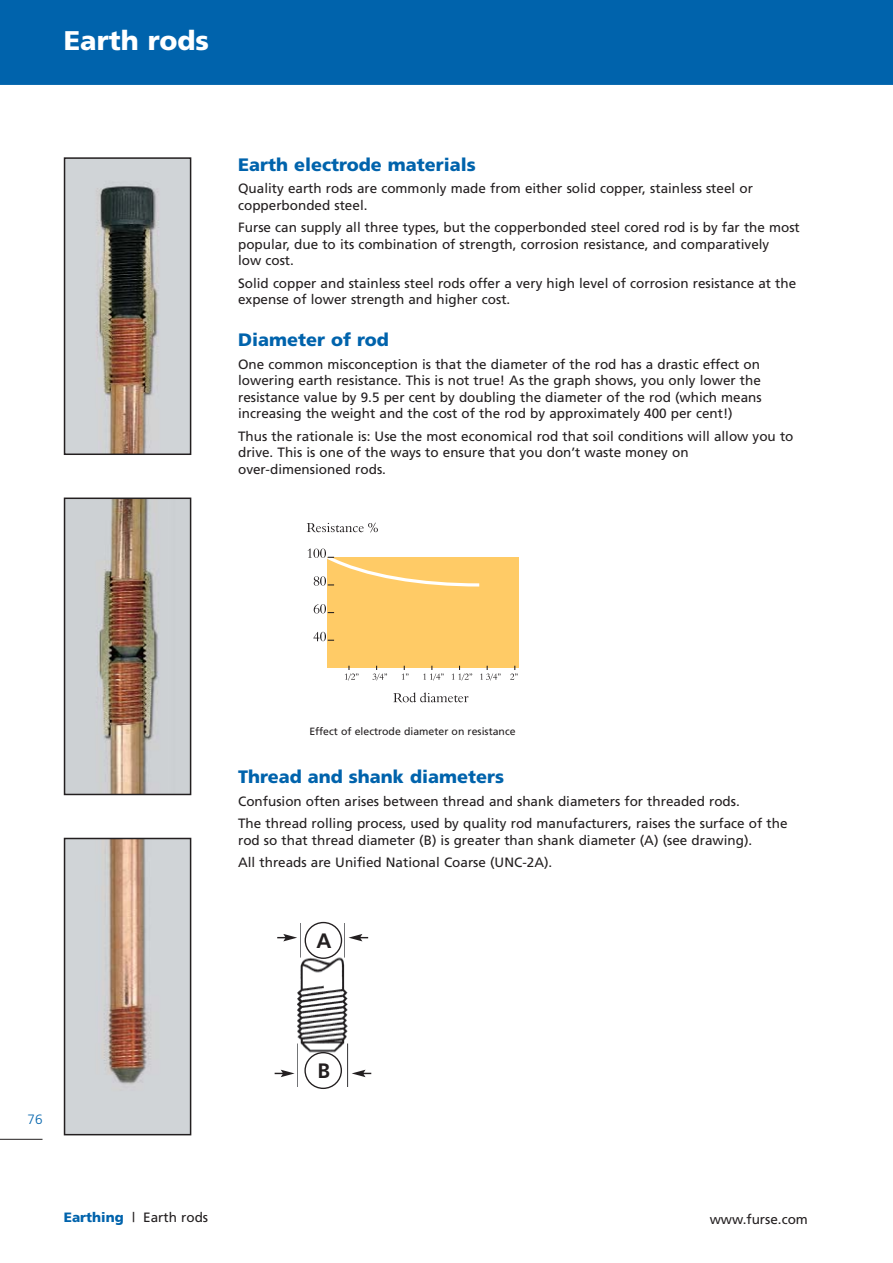
<style>
.page{position:relative;width:893px;height:1263px;background:#fff}
.page>*{position:absolute;margin:0;border:0;box-sizing:border-box;transform-origin:0 0}
.t1{font:900 27px "Frutiger";color:#fff}
.t2{font:700 20.85px "Frutiger";color:#231f20}
.t3{font:900 18px "Frutiger";color:#0063ac}
.t4{font:13.5px/16.5px "Frutiger";color:#231f20}
.t5{font:300 13.5px "Frutiger";color:#0063ac}
.t6{font:10.5px "Frutiger";color:#231f20}
.s1{font-weight:900;color:#0063ac}
</style>
<div class="page">
<div style="left:0;top:0;width:893px;height:85px;background:#0063ac"></div>
<hr style="left:0;top:1139px;width:43px;height:1px;background:#231f20">
<img style="left:67px;top:160px;width:121px;height:292px">
<div style="left:64px;top:157px;width:127px;height:298px;border:2px solid #231f20"></div>
<img style="left:67px;top:500px;width:121px;height:292px">
<div style="left:64px;top:497px;width:127px;height:298px;border:2px solid #231f20"></div>
<img style="left:67px;top:841px;width:121px;height:291px">
<div style="left:64px;top:838px;width:127px;height:297px;border:2px solid #231f20"></div>
<div style="left:328px;top:557px;width:191px;height:111px;background:#ffcb66"></div>
<svg style="left:308px;top:549px;width:172px;height:39px"></svg>
<svg style="left:314px;top:604px;width:21px;height:10px"></svg>
<svg style="left:313px;top:632px;width:22px;height:9px"></svg>
<svg style="left:345px;top:665px;width:14px;height:15px"></svg>
<svg style="left:372px;top:665px;width:15px;height:15px"></svg>
<svg style="left:402px;top:665px;width:7px;height:15px"></svg>
<svg style="left:423px;top:665px;width:21px;height:15px"></svg>
<svg style="left:452px;top:665px;width:20px;height:15px"></svg>
<svg style="left:480px;top:665px;width:21px;height:15px"></svg>
<svg style="left:510px;top:665px;width:8px;height:15px"></svg>
<svg style="left:307px;top:523px;width:71px;height:9px"></svg>
<svg style="left:393px;top:692px;width:76px;height:10px"></svg>
<img style="left:297px;top:923px;width:52px;height:163px">
<svg style="left:305px;top:922px;width:37px;height:37px"></svg>
<svg style="left:304px;top:1052px;width:38px;height:37px"></svg>
<svg style="left:348px;top:934px;width:20px;height:7px"></svg>
<svg style="left:277px;top:934px;width:20px;height:7px"></svg>
<svg style="left:352px;top:1070px;width:19px;height:7px"></svg>
<svg style="left:275px;top:1070px;width:20px;height:7px"></svg>
<h1 class="t1" style="left:64px;top:30px;width:147px">Earth rods</h1>
<h3 class="t3" style="left:238px;top:157px;width:239px">Earth electrode materials</h3>
<p class="t4" style="left:238px;top:181px;width:516px">Quality earth rods are commonly made from either solid copper, stainless steel or copperbonded steel.</p>
<p class="t4" style="left:238px;top:220px;width:563px">Furse can supply all three types, but the copperbonded steel cored rod is by far the most popular, due to its combination of strength, corrosion resistance, and comparatively<br>low cost.</p>
<p class="t4" style="left:238px;top:276px;width:560px">Solid copper and stainless steel rods offer a very high level of corrosion resistance at the expense of lower strength and higher cost.</p>
<h3 class="t3" style="left:238px;top:333px;width:152px">Diameter of rod</h3>
<p class="t4" style="left:238px;top:357px;width:525px">One common misconception is that the diameter of the rod has a drastic effect on lowering earth resistance. This is not true! As the graph shows, you only lower the resistance value by 9.5 per cent by doubling the diameter of the rod (which means increasing the weight and the cost of the rod by approximately 400 per cent!)</p>
<p class="t4" style="left:238px;top:429px;width:557px">Thus the rationale is: Use the most economical rod that soil conditions will allow you to drive. This is one of the ways to ensure that you don’t waste money on over-dimensioned rods.</p>
<p class="t6" style="left:309px;top:727px;width:208px">Effect of electrode diameter on resistance</p>
<h3 class="t3" style="left:238px;top:770px;width:267px">Thread and shank diameters</h3>
<p class="t4" style="left:238px;top:791px;width:551px;line-height:22.5px">Confusion often arises between thread and shank diameters for threaded rods.<br>The thread rolling process, used by quality rod manufacturers, raises the surface of the</p>
<p class="t4" style="left:238px;top:830px;width:516px;line-height:22.5px">rod so that thread diameter (B) is greater than shank diameter (A) (see drawing).<br>All threads are Unified National Coarse (UNC-2A).</p>
<h2 class="t2" style="left:316px;top:932px;width:17px">A</h2>
<p class="t5" style="left:28px;top:1114px;width:17px">76</p>
<p class="t4" style="left:64px;top:1210px;width:146px"><span class="s1">Earthing</span> | Earth rods</p>
<h2 class="t2" style="left:317px;top:1062px;width:14px">B</h2>
<p class="t4" style="left:710px;top:1212px;width:100px">www.furse.com</p>
</div>
